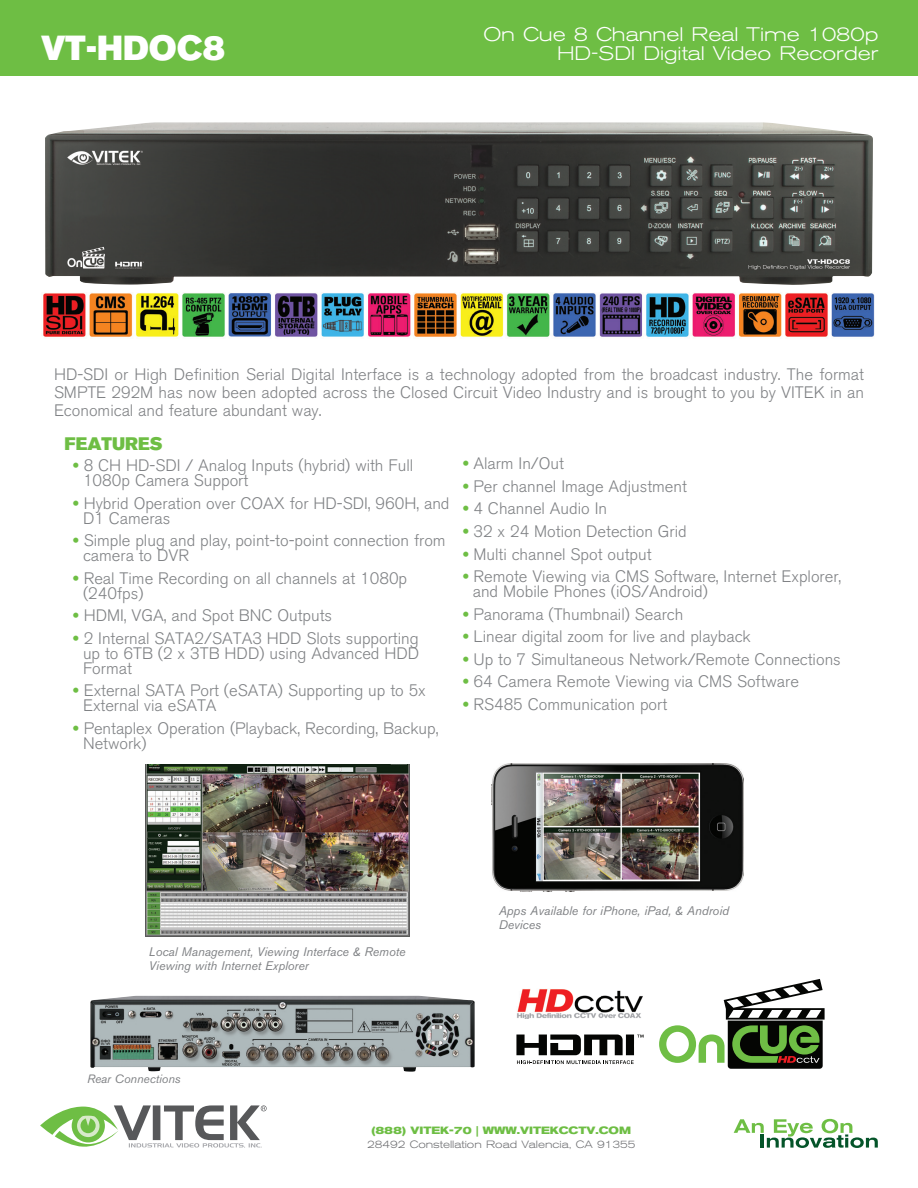
<style>
.page{position:relative;width:918px;height:1188px;background:#fff}
.page>*{position:absolute;margin:0;border:0;box-sizing:border-box;transform-origin:0 0}
.t1{font:34.5px "Akzidenz Grotesk BE Super";color:#fff}
.t2{font:300 expanded 19.5px "Akzidenz Grotesk BE";color:#fff}
.t3{font:18px "Akzidenz Grotesk BE Super";color:#6ebe44}
.t4{font:300 16.5px/15px "Akzidenz Grotesk BE";color:#808285}
.t5{font:italic 12.3px/14px "Akzidenz Grotesk BE";color:#808285}
.t6{font:italic 12px "Akzidenz Grotesk BE";color:#808285}
.t7{font:300 expanded 10.5px "Akzidenz Grotesk BE";color:#6c6d70}
.t8{font:700 expanded 10.5px "Akzidenz Grotesk BE";color:#6ebe44}
.s1{font-weight:700;font-stretch:expanded;color:#6ebe44}
</style>
<div class="page">
<div style="left:0;top:0;width:918px;height:75px;background:#6ebe44"></div>
<img style="left:45px;top:122px;width:828px;height:163px">
<svg style="left:40px;top:1105px;width:227px;height:43px"></svg>
<svg style="left:734px;top:1119px;width:144px;height:29px"></svg>
<img style="left:43px;top:293px;width:832px;height:44px">
<svg style="left:659px;top:979px;width:166px;height:90px"></svg>
<img style="left:517px;top:989px;width:126px;height:30px">
<svg style="left:516px;top:1035px;width:128px;height:29px"></svg>
<img style="left:90px;top:996px;width:385px;height:76px">
<img style="left:492px;top:764px;width:252px;height:127px">
<img style="left:146px;top:765px;width:263px;height:171px">
<p class="t2" style="left:483px;top:23px;width:397px">On Cue 8 Channel Real Time 1080p</p>
<h1 class="t1" style="left:41px;top:28px;width:185px">VT-HDOC8</h1>
<p class="t2" style="left:557px;top:43px;width:323px">HD-SDI Digital Video Recorder</p>
<p class="t4" style="left:54px;top:366px;width:812px;line-height:18px;text-align:justify">HD-SDI or High Definition Serial Digital Interface is a technology adopted from the broadcast industry. The format SMPTE 292M has now been adopted across the Closed Circuit Video Industry and is brought to you by VITEK in an Economical and feature abundant way.</p>
<p class="t4" style="left:83px;top:458px;width:332px;text-indent:-10px"><span class="s1">•</span> 8 CH HD-SDI / Analog Inputs (hybrid) with Full<br>1080p Camera Support</p>
<p class="t4" style="left:83px;top:496px;width:368px;text-indent:-10px"><span class="s1">•</span> Hybrid Operation over COAX for HD-SDI, 960H, and<br>D1 Cameras</p>
<p class="t4" style="left:83px;top:533px;width:364px;text-indent:-10px"><span class="s1">•</span> Simple plug and play, point-to-point connection from camera to DVR</p>
<p class="t4" style="left:83px;top:571px;width:326px;text-indent:-10px"><span class="s1">•</span> Real Time Recording on all channels at 1080p (240fps)</p>
<p class="t4" style="left:73px;top:608px;width:260px"><span class="s1">•</span> HDMI, VGA, and Spot BNC Outputs</p>
<p class="t4" style="left:83px;top:631px;width:338px;text-align:justify;text-indent:-10px"><span class="s1">•</span> 2 Internal SATA2/SATA3 HDD Slots supporting up to 6TB (2 x 3TB HDD) using Advanced HDD Format</p>
<p class="t4" style="left:83px;top:683px;width:344px;text-indent:-10px"><span class="s1">•</span> External SATA Port (eSATA) Supporting up to 5x<br>External via eSATA</p>
<p class="t4" style="left:83px;top:721px;width:357px;text-indent:-10px"><span class="s1">•</span> Pentaplex Operation (Playback, Recording, Backup,<br>Network)</p>
<p class="t3" style="left:65px;top:433px;width:100px">FEATURES</p>
<p class="t4" style="left:463px;top:457px;width:102px"><span class="s1">•</span> Alarm In/Out</p>
<p class="t4" style="left:463px;top:479px;width:225px"><span class="s1">•</span> Per channel Image Adjustment</p>
<p class="t4" style="left:463px;top:502px;width:146px"><span class="s1">•</span> 4 Channel Audio In</p>
<p class="t4" style="left:463px;top:524px;width:225px"><span class="s1">•</span> 32 x 24 Motion Detection Grid</p>
<p class="t4" style="left:463px;top:547px;width:190px"><span class="s1">•</span> Multi channel Spot output</p>
<p class="t4" style="left:473px;top:569px;width:370px;text-indent:-10px"><span class="s1">•</span> Remote Viewing via CMS Software, Internet Explorer, and Mobile Phones (iOS/Android)</p>
<p class="t4" style="left:463px;top:607px;width:222px"><span class="s1">•</span> Panorama (Thumbnail) Search</p>
<p class="t4" style="left:463px;top:629px;width:289px"><span class="s1">•</span> Linear digital zoom for live and playback</p>
<p class="t4" style="left:463px;top:652px;width:379px"><span class="s1">•</span> Up to 7 Simultaneous Network/Remote Connections</p>
<p class="t4" style="left:463px;top:675px;width:337px"><span class="s1">•</span> 64 Camera Remote Viewing via CMS Software</p>
<p class="t4" style="left:463px;top:697px;width:206px"><span class="s1">•</span> RS485 Communication port</p>
<p class="t5" style="left:149px;top:945px;width:258px">Local Management, Viewing Interface &amp; Remote<br>Viewing with Internet Explorer</p>
<p class="t6" style="left:87px;top:1072px;width:95px">Rear Connections</p>
<p class="t5" style="left:499px;top:903px;width:232px">Apps Available for iPhone, iPad, &amp; Android<br>Devices</p>
<p class="t8" style="left:371px;top:1125px;width:261px">(888) VITEK-70 | WWW.VITEKCCTV.COM</p>
<p class="t7" style="left:367px;top:1138px;width:270px">28492 Constellation Road Valencia, CA 91355</p>
</div>
